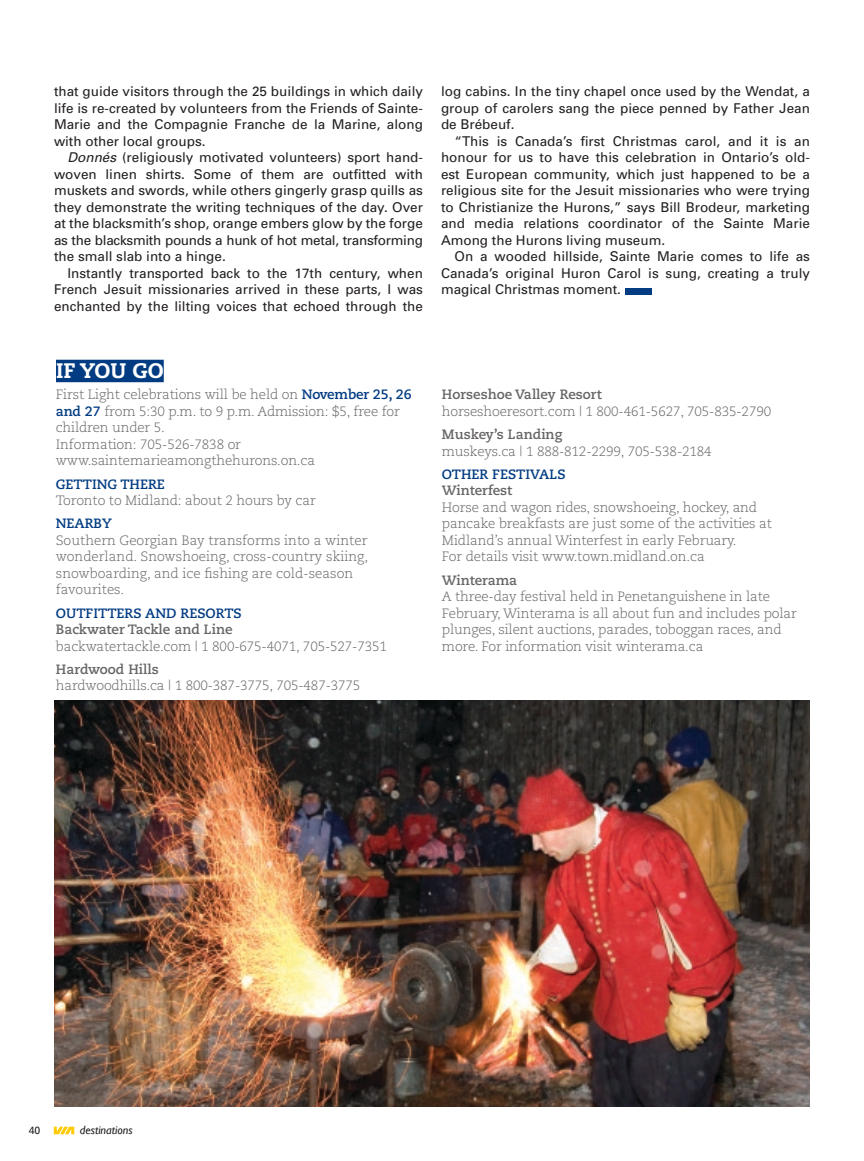
<style>
.page{position:relative;width:864px;height:1161px;background:#fff}
.page>*{position:absolute;margin:0;border:0;box-sizing:border-box;transform-origin:0 0}
.ANG_-_Texte{font:800 21px "Caecilia";color:#fff}
.ANG_-_Texte-2{font:13.5px/16.5px "Univers";color:#231f20;text-align:justify}
.FRA_-_Texte{font:300 13.5px/16.5px "Caecilia";letter-spacing:-.01em;color:#676464}
.FRA_-_Texte-2{font:700 13.5px "Caecilia";color:#676464}
.FRA_-_Texte-3{font:700 13.5px "Caecilia";color:#013b82}
.t1{font:italic 12px "Gill Sans";color:#231f20}
.t2{font:10.5px "Univers";color:#231f20}
.s1{font-style:italic}
.s2{font-weight:700;color:#013b82}
</style>
<div class="page">
<svg style="left:54px;top:1127px;width:20px;height:7px"></svg>
<div style="left:625px;top:288px;width:27px;height:6px;background:#013b82"></div>
<div style="left:56px;top:360px;width:108px;height:22px;background:#013b82"></div>
<img style="left:54px;top:701px;width:756px;height:406px">
<p class="ANG_-_Texte-2" style="left:54px;top:84px;width:371px">that guide visitors through the 25 buildings in which daily life is re-created by volunteers from the Friends of Sainte-Marie and the Compagnie Franche de la Marine, along with other local groups.</p>
<p class="ANG_-_Texte-2" style="left:54px;top:150px;width:371px;text-indent:14px"><span class="s1">Donnés</span> (religiously motivated volunteers) sport hand&shy;woven linen shirts. Some of them are outfitted with muskets and swords, while others gingerly grasp quills as they demonstrate the writing techniques of the day. Over at the blacksmith’s shop, orange embers glow by the forge as the blacksmith pounds a hunk of hot metal, transforming the small slab into a hinge.</p>
<p class="ANG_-_Texte-2" style="left:54px;top:265px;width:371px;text-indent:14px">I nstantly transported back to the 17th century, when French Jesuit missionaries arrived in these parts, I was enchanted by the lilting voices that echoed through the</p>
<p class="ANG_-_Texte-2" style="left:441px;top:84px;width:370px">log cabins. I n the tiny chapel once used by the Wendat, a group of carolers sang the piece penned by Father Jean de Brébeuf.</p>
<p class="ANG_-_Texte-2" style="left:441px;top:133px;width:371px;text-indent:14px">“This is Canada’s first Christmas carol, and it is an honour for us to have this celebration in Ontario’s old&shy;est European community, which just happened to be a religious site for the Jesuit missionaries who were trying to Christianize the H urons,” says Bill Brodeur, marketing and media relations coordinator of the Sainte Marie Among the H urons living museum.</p>
<p class="ANG_-_Texte-2" style="left:441px;top:249px;width:371px;text-indent:14px">On a wooded hillside, Sainte Marie comes to life as Canada’s original H uron Carol is sung, creating a truly magical Christmas moment.</p>
<p class="ANG_-_Texte" style="left:56px;top:358px;width:93px">IF YOU GO</p>
<p class="FRA_-_Texte" style="left:56px;top:387px;width:357px">First Light celebrations will be held on <span class="s2">November 25, 26 and 27</span> from 5:30 p.m. to 9 p.m. Admission: $5, free for children under 5.</p>
<p class="FRA_-_Texte" style="left:56px;top:436px;width:261px">Information: 705-526-7838 or www.saintemarieamongthehurons.on.ca</p>
<p class="FRA_-_Texte-3" style="left:56px;top:476px;width:109px">Getting there</p>
<p class="FRA_-_Texte" style="left:56px;top:493px;width:261px">Toronto to Midland: about 2 hours by car</p>
<p class="FRA_-_Texte-3" style="left:56px;top:516px;width:11px">Nea</p>
<p class="FRA_-_Texte-3" style="left:85px;top:516px;width:29px">rby</p>
<p class="FRA_-_Texte" style="left:56px;top:532px;width:314px">Southern Georgian Bay transforms into a winter wonderland. Snowshoeing, cross-country skiing, snowboarding, and ice fishing are cold-season favourites.</p>
<p class="FRA_-_Texte-3" style="left:56px;top:605px;width:186px">Outfitters and resorts</p>
<p class="FRA_-_Texte-2" style="left:56px;top:621px;width:178px">Backwater Tackle and Line</p>
<p class="FRA_-_Texte" style="left:56px;top:638px;width:333px">backwatertackle.com | 1 800-675-4071, 705-527-7351</p>
<p class="FRA_-_Texte-2" style="left:56px;top:661px;width:104px">Hardwood Hills</p>
<p class="FRA_-_Texte" style="left:56px;top:678px;width:306px">hardwoodhills.ca | 1 800-387-3775, 705-487-3775</p>
<p class="FRA_-_Texte-2" style="left:442px;top:387px;width:161px">Horseshoe Valley Resort</p>
<p class="FRA_-_Texte" style="left:442px;top:403px;width:331px">horseshoeresort.com | 1 800-461-5627, 705-835-2790</p>
<p class="FRA_-_Texte-2" style="left:442px;top:426px;width:122px">Muskey’s Landing</p>
<p class="FRA_-_Texte" style="left:442px;top:443px;width:271px">muskeys.ca | 1 888-812-2299, 705-538-2184</p>
<p class="FRA_-_Texte-3" style="left:442px;top:466px;width:99px">Other festivals</p>
<p class="FRA_-_Texte-2" style="left:442px;top:483px;width:72px">Winterfest</p>
<p class="FRA_-_Texte" style="left:442px;top:499px;width:332px">Horse and wagon rides, snowshoeing, hockey, and pancake breakfasts are just some of the activities at Midland’s annual Winterfest in early February.<br>For details visit www.town.midland.on.ca</p>
<p class="FRA_-_Texte-2" style="left:442px;top:572px;width:77px">Winterama</p>
<p class="FRA_-_Texte" style="left:442px;top:589px;width:357px">A three-day festival held in Penetanguishene in late February, Winterama is all about fun and includes polar plunges, silent auctions, parades, toboggan races, and more. For information visit winterama.ca</p>
<p class="t2" style="left:29px;top:1124px;width:13px">40</p>
<p class="t1" style="left:80px;top:1123px;width:54px">destinations</p>
</div>
